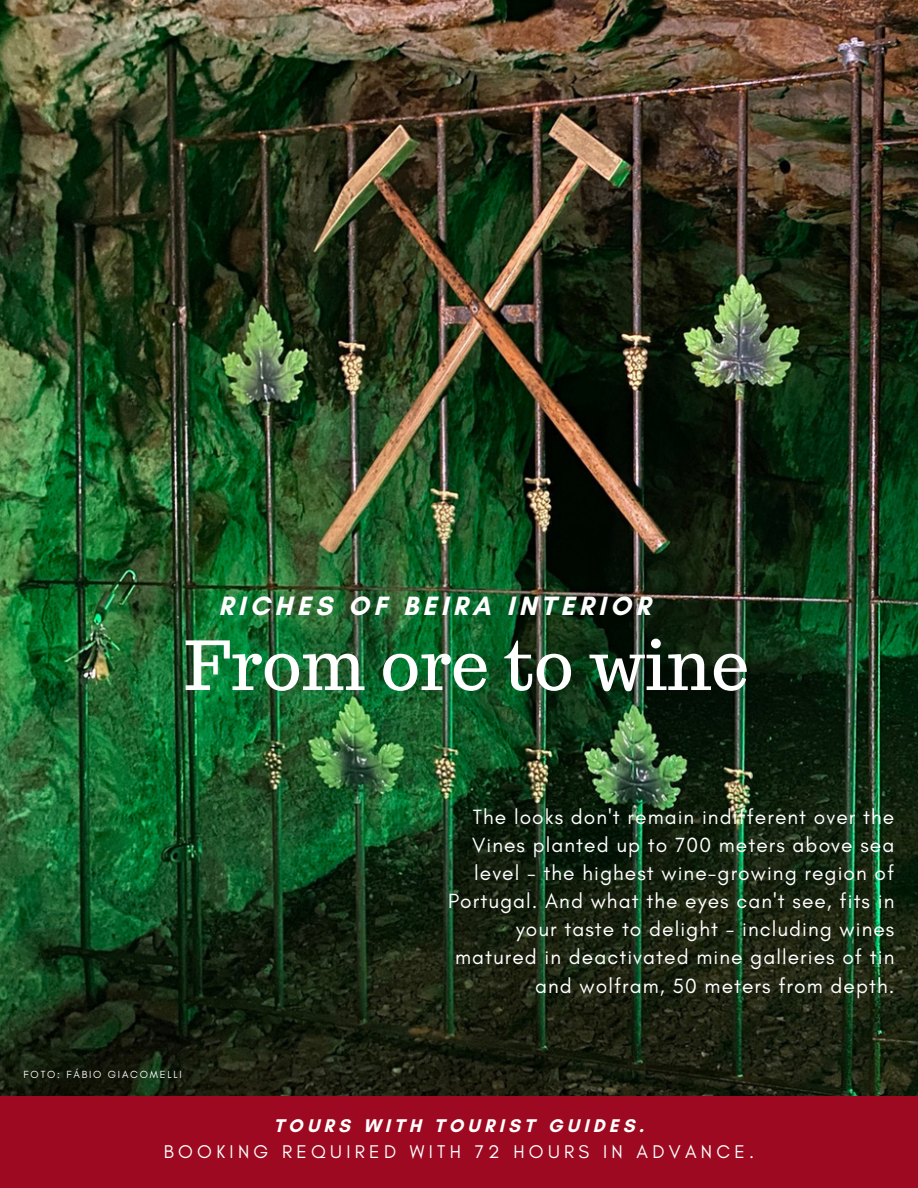
<style>
.page{position:relative;width:918px;height:1188px;background:#fff}
.page>*{position:absolute;margin:0;border:0;box-sizing:border-box;transform-origin:0 0}
.t1{font:67.5px "Trocchi";color:#fff}
.t2{font:700 27px "Glacial Indifference";letter-spacing:.17em;color:#fff}
.t3{font:21px/28.2px "Glacial Indifference";letter-spacing:.05em;color:#fff;text-align:right}
.t4{font:18.75px "Glacial Indifference";letter-spacing:.23em;color:#fff}
.t5{font:700 18.75px "Glacial Indifference";letter-spacing:.23em;color:#fff}
.t6{font:10.5px "Glacial Indifference";letter-spacing:.17em;color:#fff}
</style>
<div class="page">
<img style="left:0;top:0;width:918px;height:1096px">
<div style="left:0;top:1096px;width:918px;height:92px;background:#9d0920"></div>
<p class="t2" style="left:218px;top:589px;width:433px">RICHES OF BEIRA INTERIOR</p>
<h1 class="t1" style="left:185px;top:621px;width:566px">From ore to wine</h1>
<p class="t6" style="left:24px;top:1068px;width:160px">FOTO: FÁBIO GIACOMELLI</p>
<p class="t3" style="left:448px;top:802px;width:448px">The looks don't remain indifferent over the Vines planted up to 700 meters above sea level - the highest wine-growing region of Portugal. And what the eyes can't see, fits in your taste to delight - including wines matured in deactivated mine galleries of tin and wolfram, 50 meters from depth.</p>
<p class="t5" style="left:274px;top:1115px;width:372px">TOURS WITH TOURIST GUIDES.</p>
<p class="t4" style="left:164px;top:1141px;width:592px">BOOKING REQUIRED WITH 72 HOURS IN ADVANCE.</p>
</div>
